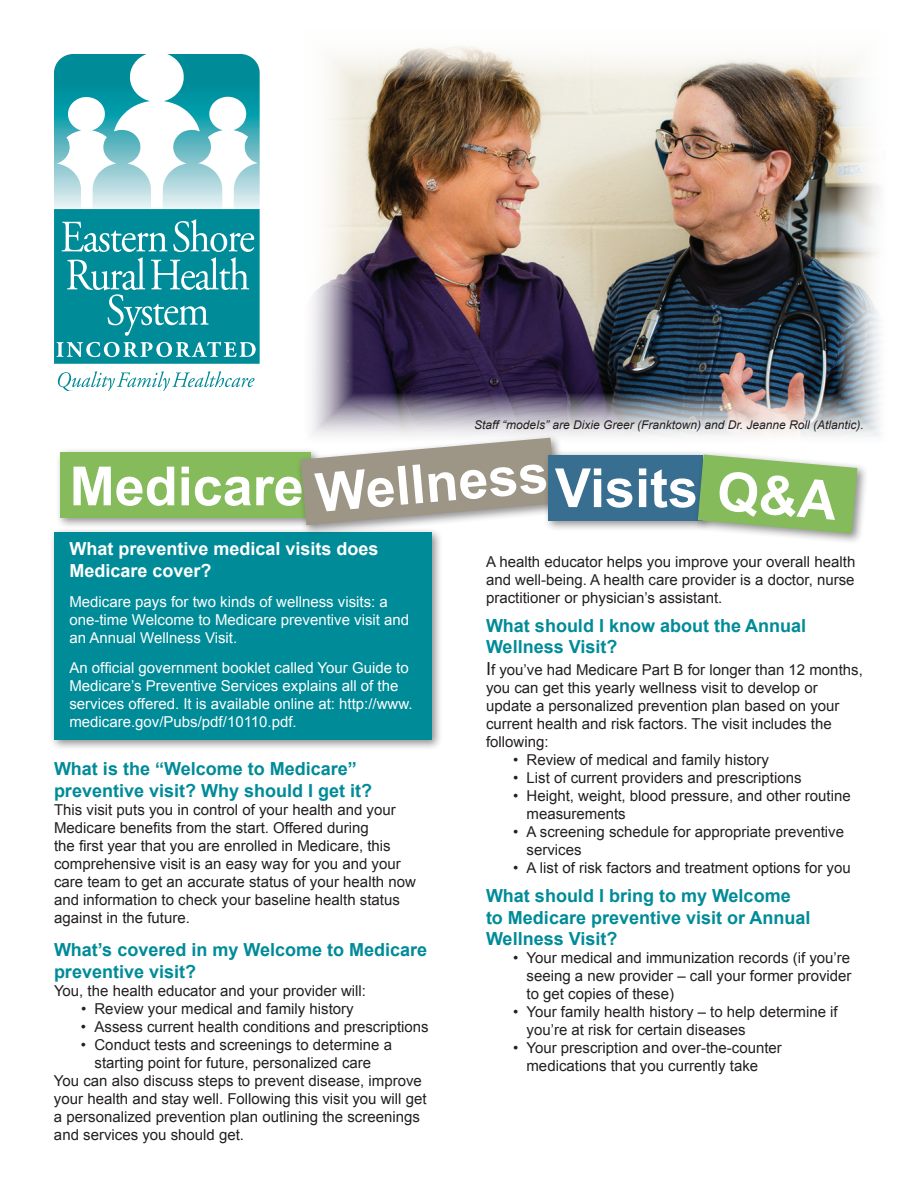
<style>
.page{position:relative;width:918px;height:1188px;background:#fff}
.page>*{position:absolute;margin:0;border:0;box-sizing:border-box;transform-origin:0 0}
.t1{font:700 18px/21.6px "Arial";color:#008b98}
.t2{font:700 18px/21.6px "Arial";color:#fff}
.t3{font:15px/18px "Arial";color:#231f20}
.t4{font:15px/18px "Arial";color:#fff}
.t5{font:italic 12px "Arial";color:#231f20}
.s1{font-size:18px}
</style>
<div class="page">
<div style="left:49px;top:527px;width:395px;height:224px;background:#231f20;opacity:.5"></div>
<div style="left:54px;top:532px;width:378px;height:208px;background:#008b98"></div>
<svg style="left:54px;top:54px;width:206px;height:310px"></svg>
<svg style="left:58px;top:371px;width:197px;height:20px"></svg>
<img style="left:312px;top:46px;width:568px;height:390px">
<div style="left:55px;top:447px;width:267px;height:83px;background:#231f20;opacity:.5"></div>
<div style="left:60px;top:452px;width:251px;height:66px;background:#85bb5b"></div>
<div style="left:296px;top:433px;width:271px;height:103px;background:#231f20;opacity:.5"></div>
<div style="left:693px;top:450px;width:175px;height:95px;background:#231f20;opacity:.5"></div>
<svg style="left:74px;top:438px;width:783px;height:96px"></svg>
<p class="t2" style="left:69px;top:539px;width:311px">What preventive medical visits does<br>Medicare cover?</p>
<p class="t4" style="left:69px;top:593px;width:341px">Medicare pays for two kinds of wellness visits: a one-time Welcome to Medicare preventive visit and an Annual Wellness Visit.</p>
<p class="t4" style="left:69px;top:659px;width:345px">An official government booklet called Your Guide to Medicare’s Preventive Services explains all of the services offered. It is available online at: http://www. medicare.gov/Pubs/pdf/10110.pdf.</p>
<p class="t1" style="left:54px;top:759px;width:320px">What is the “Welcome to Medicare” preventive visit? Why should I get it?</p>
<p class="t3" style="left:54px;top:801px;width:363px">This visit puts you in control of your health and your Medicare benefits from the start. Offered during<br>the first year that you are enrolled in Medicare, this comprehensive visit is an easy way for you and your care team to get an accurate status of your health now and information to check your baseline health status against in the future.</p>
<p class="t1" style="left:54px;top:940px;width:375px">What’s covered in my Welcome to Medicare preventive visit?</p>
<p class="t3" style="left:54px;top:982px;width:314px">You, the health educator and your provider will:</p>
<p class="t3" style="left:81px;top:1000px;width:274px">• Review your medical and family history</p>
<p class="t3" style="left:81px;top:1018px;width:349px">• Assess current health conditions and prescriptions</p>
<p class="t3" style="left:81px;top:1036px;width:313px">• Conduct tests and screenings to determine a</p>
<p class="t3" style="left:94px;top:1054px;width:278px">starting point for future, personalized care</p>
<p class="t3" style="left:54px;top:1072px;width:369px">You can also discuss steps to prevent disease, improve</p>
<p class="t3" style="left:54px;top:1090px;width:374px">your health and stay well. Following this visit you will get</p>
<p class="t3" style="left:54px;top:1108px;width:368px">a personalized prevention plan outlining the screenings</p>
<p class="t3" style="left:54px;top:1126px;width:192px">and services you should get.</p>
<p class="t5" style="left:474px;top:418px;width:391px">Staff “models” are Dixie Greer (Franktown) and Dr. Jeanne Roll (Atlantic).</p>
<p class="t3" style="left:486px;top:553px;width:371px;text-align:justify">A health educator helps you improve your overall health and well-being. A health care provider is a doctor, nurse practitioner or physician’s assistant.</p>
<p class="t1" style="left:486px;top:615px;width:322px">What should I know about the Annual<br>Wellness Visit?</p>
<p class="t3" style="left:486px;top:661px;width:378px"><span class="s1">I</span>f you’ve had Medicare Part B for longer than 12 months, you can get this yearly wellness visit to develop or update a personalized prevention plan based on your current health and risk factors. The visit includes the following:</p>
<p class="t3" style="left:513px;top:751px;width:258px">• Review of medical and family history</p>
<p class="t3" style="left:513px;top:769px;width:290px">• List of current providers and prescriptions</p>
<p class="t3" style="left:527px;top:787px;width:326px;text-indent:-14px">• Height, weight, blood pressure, and other routine measurements</p>
<p class="t3" style="left:527px;top:823px;width:319px;text-indent:-14px">• A screening schedule for appropriate preventive services</p>
<p class="t3" style="left:513px;top:859px;width:339px">• A list of risk factors and treatment options for you</p>
<p class="t1" style="left:486px;top:886px;width:326px">What should I bring to my Welcome to Medicare preventive visit or Annual<br>Wellness Visit?</p>
<p class="t3" style="left:526px;top:949px;width:327px;text-align:justify;text-indent:-14px">• Your medical and immunization records (if you’re seeing a new provider – call your former provider to get copies of these)</p>
<p class="t3" style="left:526px;top:1003px;width:313px;text-indent:-14px">• Your family health history – to help determine if you’re at risk for certain diseases</p>
<p class="t3" style="left:526px;top:1039px;width:257px;text-indent:-14px">• Your prescription and over-the-counter medications that you currently take</p>
</div>
